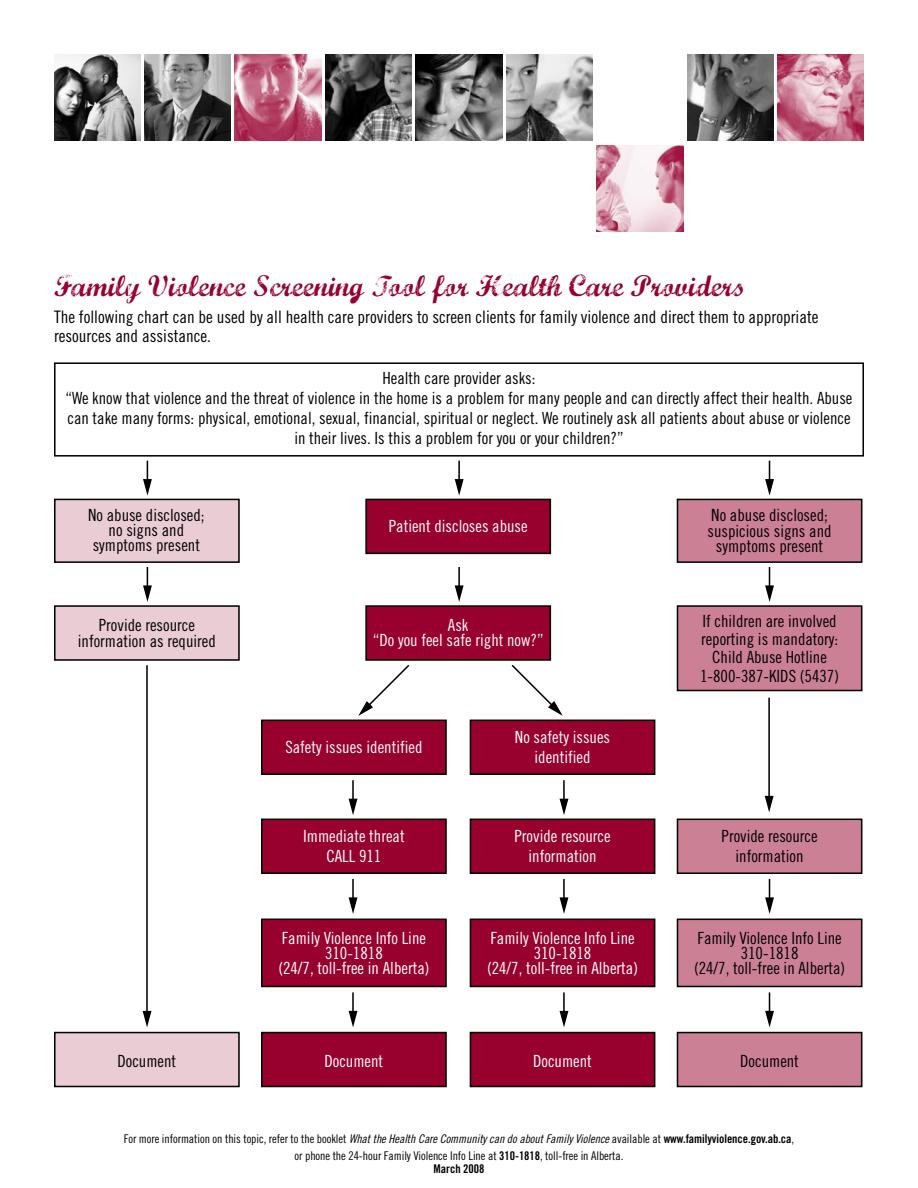
<style>
.page{position:relative;width:918px;height:1188px;background:#fff}
.page>*{position:absolute;margin:0;border:0;box-sizing:border-box;transform-origin:0 0}
.t1{font:30px "Marcelle Script";color:#98002e}
.t2{font:17.25px/19.5px "Trade Gothic Cond Eighteen";color:#000}
.t3{font:16.8px/15.3px "Trade Gothic Cond Eighteen";color:#000;text-align:center}
.t4{font:16.8px/15.3px "Trade Gothic Cond Eighteen";color:#fff;text-align:center}
.t5{font:12px/16.5px "Trade Gothic Cond Eighteen";letter-spacing:-.005em;color:#000;text-align:center}
.t6{font:12px "Trade Gothic Bold Cond Twenty";letter-spacing:-.005em;color:#000}
.s1{font-family:"Trade Gothic Cond Eighteen Obl"}
.s2{font-family:"Trade Gothic Bold Cond Twenty"}
</style>
<div class="page">
<img style="left:597px;top:146px;width:86px;height:86px">
<img style="left:506px;top:54px;width:87px;height:86px">
<img style="left:687px;top:54px;width:87px;height:86px">
<img style="left:416px;top:54px;width:86px;height:86px">
<img style="left:325px;top:54px;width:87px;height:86px">
<img style="left:235px;top:54px;width:86px;height:86px">
<img style="left:54px;top:54px;width:86px;height:86px">
<img style="left:144px;top:54px;width:87px;height:86px">
<img style="left:778px;top:54px;width:86px;height:86px">
<div style="left:54px;top:362px;width:810px;height:95px;border:2px solid #000"></div>
<div style="left:55px;top:499px;width:184px;height:63px;background:#eaccd5"></div>
<div style="left:54px;top:499px;width:186px;height:64px;border:2px solid #000"></div>
<div style="left:677px;top:499px;width:185px;height:63px;background:#cc8096"></div>
<div style="left:677px;top:499px;width:185px;height:64px;border:2px solid #000"></div>
<div style="left:366px;top:499px;width:184px;height:54px;background:#98002e"></div>
<div style="left:365px;top:499px;width:186px;height:55px;border:2px solid #000"></div>
<div style="left:55px;top:606px;width:184px;height:54px;background:#eaccd5"></div>
<div style="left:54px;top:605px;width:186px;height:56px;border:2px solid #000"></div>
<div style="left:677px;top:606px;width:185px;height:85px;background:#cc8096"></div>
<div style="left:677px;top:605px;width:185px;height:86px;border:2px solid #000"></div>
<div style="left:366px;top:606px;width:184px;height:54px;background:#98002e"></div>
<div style="left:365px;top:605px;width:186px;height:56px;border:2px solid #000"></div>
<div style="left:262px;top:720px;width:184px;height:54px;background:#98002e"></div>
<div style="left:261px;top:720px;width:186px;height:55px;border:2px solid #000"></div>
<div style="left:470px;top:720px;width:185px;height:54px;background:#98002e"></div>
<div style="left:470px;top:720px;width:185px;height:55px;border:2px solid #000"></div>
<div style="left:677px;top:819px;width:185px;height:54px;background:#cc8096"></div>
<div style="left:677px;top:819px;width:185px;height:55px;border:2px solid #000"></div>
<div style="left:262px;top:819px;width:184px;height:54px;background:#98002e"></div>
<div style="left:261px;top:819px;width:186px;height:55px;border:2px solid #000"></div>
<div style="left:470px;top:819px;width:185px;height:54px;background:#98002e"></div>
<div style="left:470px;top:819px;width:185px;height:55px;border:2px solid #000"></div>
<div style="left:677px;top:919px;width:185px;height:67px;background:#cc8096"></div>
<div style="left:677px;top:919px;width:185px;height:68px;border:2px solid #000"></div>
<div style="left:262px;top:919px;width:184px;height:67px;background:#98002e"></div>
<div style="left:261px;top:919px;width:186px;height:68px;border:2px solid #000"></div>
<div style="left:470px;top:919px;width:185px;height:67px;background:#98002e"></div>
<div style="left:470px;top:919px;width:185px;height:68px;border:2px solid #000"></div>
<div style="left:55px;top:1033px;width:184px;height:53px;background:#eaccd5"></div>
<div style="left:54px;top:1032px;width:186px;height:55px;border:2px solid #000"></div>
<div style="left:677px;top:1033px;width:185px;height:53px;background:#cc8096"></div>
<div style="left:677px;top:1032px;width:185px;height:55px;border:2px solid #000"></div>
<div style="left:262px;top:1033px;width:184px;height:53px;background:#98002e"></div>
<div style="left:261px;top:1032px;width:186px;height:55px;border:2px solid #000"></div>
<div style="left:470px;top:1033px;width:185px;height:53px;background:#98002e"></div>
<div style="left:470px;top:1032px;width:185px;height:55px;border:2px solid #000"></div>
<hr style="left:352px;top:992px;width:2px;height:22px;background:#000">
<svg style="left:349px;top:1011px;width:8px;height:16px"></svg>
<hr style="left:563px;top:992px;width:2px;height:22px;background:#000">
<svg style="left:560px;top:1011px;width:8px;height:16px"></svg>
<svg style="left:765px;top:992px;width:9px;height:35px"></svg>
<svg style="left:143px;top:567px;width:9px;height:35px"></svg>
<hr style="left:458px;top:567px;width:2px;height:21px;background:#000">
<svg style="left:455px;top:585px;width:9px;height:17px"></svg>
<svg style="left:765px;top:567px;width:9px;height:35px"></svg>
<svg style="left:143px;top:461px;width:9px;height:35px"></svg>
<hr style="left:458px;top:461px;width:2px;height:21px;background:#000">
<svg style="left:455px;top:479px;width:9px;height:17px"></svg>
<svg style="left:765px;top:461px;width:9px;height:35px"></svg>
<hr style="left:352px;top:879px;width:2px;height:21px;background:#000">
<svg style="left:349px;top:897px;width:8px;height:17px"></svg>
<hr style="left:563px;top:879px;width:2px;height:21px;background:#000">
<svg style="left:560px;top:897px;width:8px;height:17px"></svg>
<svg style="left:765px;top:879px;width:9px;height:35px"></svg>
<hr style="left:352px;top:780px;width:2px;height:22px;background:#000">
<svg style="left:349px;top:799px;width:8px;height:16px"></svg>
<hr style="left:563px;top:780px;width:2px;height:22px;background:#000">
<svg style="left:560px;top:799px;width:8px;height:16px"></svg>
<hr style="left:146px;top:665px;width:2px;height:349px;background:#000">
<svg style="left:143px;top:1011px;width:8px;height:16px"></svg>
<svg style="left:511px;top:664px;width:52px;height:52px"></svg>
<svg style="left:358px;top:664px;width:52px;height:52px"></svg>
<hr style="left:768px;top:698px;width:2px;height:101px;background:#000">
<svg style="left:765px;top:796px;width:9px;height:16px"></svg>
<h1 class="t1" style="left:54px;top:265px;width:693px">Family Violence Screening Tool for Health Care Providers</h1>
<p class="t2" style="left:54px;top:306px;width:766px">The following chart can be used by all health care providers to screen clients for family violence and direct them to appropriate resources and assistance.</p>
<p class="t3" style="left:66px;top:367px;width:788px;line-height:20.1px">Health care provider asks:<br>“We know that violence and the threat of violence in the home is a problem for many people and can directly affect their health. Abuse can take many forms: physical, emotional, sexual, financial, spiritual or neglect. We routinely ask all patients about abuse or violence in their lives. Is this a problem for you or your children?”</p>
<p class="t3" style="left:88px;top:507px;width:118px">No abuse disclosed; no signs and symptoms present</p>
<p class="t3" style="left:708px;top:508px;width:126px">No abuse disclosed; suspicious signs and symptoms present</p>
<p class="t4" style="left:389px;top:518px;width:140px">Patient discloses abuse</p>
<p class="t3" style="left:78px;top:617px;width:140px">Provide resource information as required</p>
<p class="t3" style="left:700px;top:611px;width:140px;line-height:18.3px">If children are involved reporting is mandatory:<br>Child Abuse Hotline<br>1-800-387-KIDS (5437)</p>
<p class="t4" style="left:373px;top:617px;width:172px">Ask<br>“Do you feel safe right now?”</p>
<p class="t4" style="left:285px;top:739px;width:139px">Safety issues identified</p>
<p class="t4" style="left:515px;top:727px;width:97px;line-height:20.1px">No safety issues identified</p>
<p class="t4" style="left:303px;top:826px;width:103px;line-height:20.1px">Immediate threat<br>CALL 911</p>
<p class="t4" style="left:515px;top:826px;width:98px;line-height:20.1px">Provide resource information</p>
<p class="t4" style="left:278px;top:930px;width:153px">Family Violence Info Line<br>310-1818<br>(24/7, toll-free in Alberta)</p>
<p class="t4" style="left:487px;top:930px;width:153px">Family Violence Info Line<br>310-1818<br>(24/7, toll-free in Alberta)</p>
<p class="t3" style="left:722px;top:826px;width:98px;line-height:20.1px">Provide resource information</p>
<p class="t3" style="left:694px;top:930px;width:153px">Family Violence Info Line<br>310-1818<br>(24/7, toll-free in Alberta)</p>
<p class="t3" style="left:117px;top:1053px;width:60px">Document</p>
<p class="t4" style="left:325px;top:1053px;width:60px">Document</p>
<p class="t4" style="left:533px;top:1053px;width:60px">Document</p>
<p class="t3" style="left:740px;top:1053px;width:60px">Document</p>
<p class="t5" style="left:124px;top:1131px;width:672px">For more information on this topic, refer to the booklet <span class="s1">What the Health Care Community can do about Family Violence</span> available at <span class="s2">www.familyviolence.gov.ab.ca</span>, or phone the 24-hour Family Violence Info Line at <span class="s2">310-1818</span>, toll-free in Alberta.</p>
<p class="t6" style="left:434px;top:1162px;width:52px">March 2008</p>
</div>
